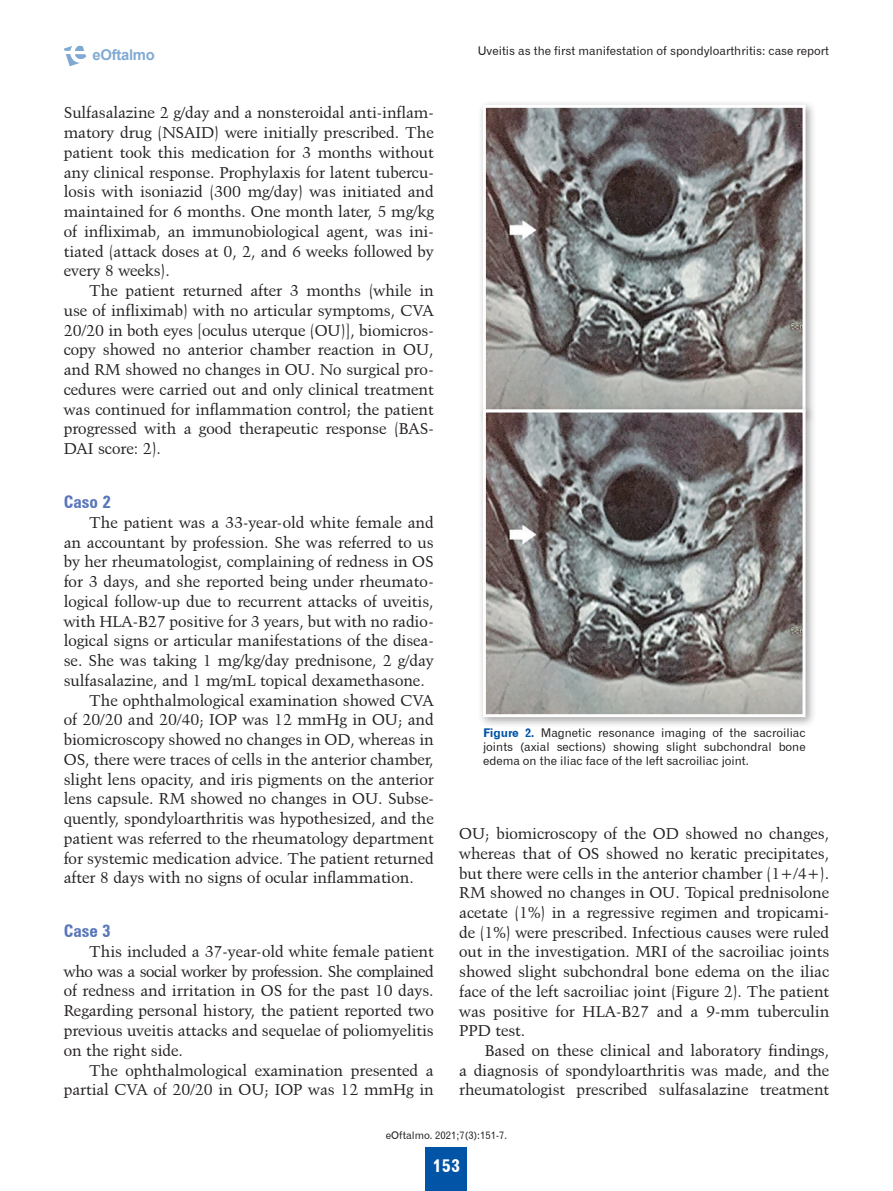
<style>
.page{position:relative;width:893px;height:1191px;background:#fff}
.page>*{position:absolute;margin:0;border:0;box-sizing:border-box;transform-origin:0 0}
.t1{font:18px "Gothic 720 BT Bold B";color:#fff}
.t2{font:700 condensed 17.25px "Zurich BT";color:#5876ba}
.t3{font:15.75px/19.8px "Kuenstler 480 BT";color:#231f20;text-align:justify}
.t4{font:700 14.85px "Arial";letter-spacing:-.02em;color:#0154a6}
.t5{font:12px/14.2px "Gothic 720 BT Roman B";color:#231f20;text-align:justify}
.t6{font:10.5px "Gothic 720 BT Roman B";color:#231f20}
.s1{font-family:"Gothic 720 BT Bold B";color:#0154a6}
</style>
<div class="page">
<div style="left:426px;top:1147px;width:41px;height:44px;background:#0154a6"></div>
<svg style="left:64px;top:45px;width:22px;height:21px"></svg>
<div style="left:478px;top:100px;width:339px;height:324px;background:#231f20;opacity:.4"></div>
<img style="left:487px;top:109px;width:314px;height:295px">
<div style="left:483px;top:105px;width:322px;height:307px;border:3px solid #fff"></div>
<div style="left:478px;top:404px;width:339px;height:324px;background:#231f20;opacity:.4"></div>
<div style="left:483px;top:409px;width:322px;height:308px;border:3px solid #fff"></div>
<p class="t4" style="left:93px;top:44px;width:64px">eOftalmo</p>
<p class="t3" style="left:64px;top:103px;width:371px">Sulfasalazine 2 g/day and a nonsteroidal anti-inflam&shy;matory drug (NSAID) were initially prescribed. The patient took this medication for 3 months without any clinical response. Prophylaxis for latent tubercu&shy;losis with isoniazid (300 mg/day) was initiated and maintained for 6 months. One month later, 5 mg/kg of infliximab, an immunobiological agent, was ini&shy;tiated (attack doses at 0, 2, and 6 weeks followed by every 8 weeks).</p>
<p class="t3" style="left:64px;top:280px;width:371px;text-indent:26px">The patient returned after 3 months (while in use of infliximab) with no articular symptoms, CVA 20/20 in both eyes [oculus uterque (OU)], biomicros&shy;copy showed no anterior chamber reaction in OU, and RM showed no changes in OU. No surgical pro&shy;cedures were carried out and only clinical treatment was continued for inflammation control; the patient progressed with a good therapeutic response (BAS-DAI score: 2).</p>
<p class="t2" style="left:64px;top:491px;width:49px">Caso 2</p>
<p class="t3" style="left:89px;top:512px;width:346px">The patient was a 33-year-old white female and</p>
<p class="t3" style="left:64px;top:532px;width:371px">an accountant by profession. She was referred to us</p>
<p class="t3" style="left:64px;top:551px;width:371px">by her rheumatologist, complaining of redness in OS</p>
<p class="t3" style="left:64px;top:571px;width:371px">for 3 days, and she reported being under rheumato-</p>
<p class="t3" style="left:64px;top:591px;width:371px">logical follow-up due to recurrent attacks of uveitis,</p>
<p class="t3" style="left:64px;top:611px;width:371px">with HLA-B27 positive for 3 years, but with no radio-</p>
<p class="t3" style="left:64px;top:630px;width:371px">logical signs or articular manifestations of the disea-</p>
<p class="t3" style="left:64px;top:650px;width:371px">se. She was taking 1 mg/kg/day prednisone, 2 g/day</p>
<p class="t3" style="left:64px;top:670px;width:363px">sulfasalazine, and 1 mg/mL topical dexamethasone.</p>
<p class="t3" style="left:89px;top:690px;width:346px">The ophthalmological examination showed CVA</p>
<p class="t3" style="left:64px;top:709px;width:371px">of 20/20 and 20/40; IOP was 12 mmHg in OU; and</p>
<p class="t3" style="left:64px;top:729px;width:371px">biomicroscopy showed no changes in OD, whereas in</p>
<p class="t3" style="left:64px;top:749px;width:371px">OS, there were traces of cells in the anterior chamber,</p>
<p class="t3" style="left:64px;top:769px;width:371px">slight lens opacity, and iris pigments on the anterior</p>
<p class="t3" style="left:64px;top:788px;width:371px">lens capsule. RM showed no changes in OU. Subse-</p>
<p class="t3" style="left:64px;top:808px;width:371px">quently, spondyloarthritis was hypothesized, and the</p>
<p class="t3" style="left:64px;top:828px;width:371px">patient was referred to the rheumatology department</p>
<p class="t3" style="left:64px;top:848px;width:371px">for systemic medication advice. The patient returned</p>
<p class="t3" style="left:64px;top:867px;width:352px">after 8 days with no signs of ocular inflammation.</p>
<p class="t2" style="left:64px;top:920px;width:48px">Case 3</p>
<p class="t3" style="left:64px;top:941px;width:371px;text-indent:26px">This included a 37-year-old white female patient who was a social worker by profession. She complained of redness and irritation in OS for the past 10 days.<br>Regarding personal history, the patient reported two previous uveitis attacks and sequelae of poliomyelitis on the right side.</p>
<p class="t3" style="left:64px;top:1059px;width:371px;text-align:right">The ophthalmological examination presented a partial CVA of 20/20 in OU; IOP was 12 mmHg in</p>
<p class="t5" style="left:478px;top:43px;width:353px">Uveitis as the first manifestation of spondyloarthritis: case report</p>
<p class="t5" style="left:483px;top:725px;width:324px"><span class="s1">Figure 2.</span> Magnetic resonance imaging of the sacroiliac joints (axial sections) showing slight subchondral bone edema on the iliac face of the left sacroiliac joint.</p>
<p class="t3" style="left:459px;top:823px;width:371px">OU; biomicroscopy of the OD showed no changes, whereas that of OS showed no keratic precipitates, but there were cells in the anterior chamber (1+/4+).<br>RM showed no changes in OU. Topical prednisolone acetate (1%) in a regressive regimen and tropicami&shy;de (1%) were prescribed. Infectious causes were ruled out in the investigation. MRI of the sacroiliac joints showed slight subchondral bone edema on the iliac face of the left sacroiliac joint (Figure 2). The patient was positive for HLA-B27 and a 9-mm tuberculin PPD test.</p>
<p class="t3" style="left:459px;top:1040px;width:371px;text-indent:26px">Based on these clinical and laboratory findings, a diagnosis of spondyloarthritis was made, and the rheumatologist prescribed sulfasalazine treatment</p>
<p class="t6" style="left:386px;top:1129px;width:123px">eOftalmo. 2021;7(3):151-7.</p>
<p class="t1" style="left:433px;top:1154px;width:29px">153</p>
</div>
